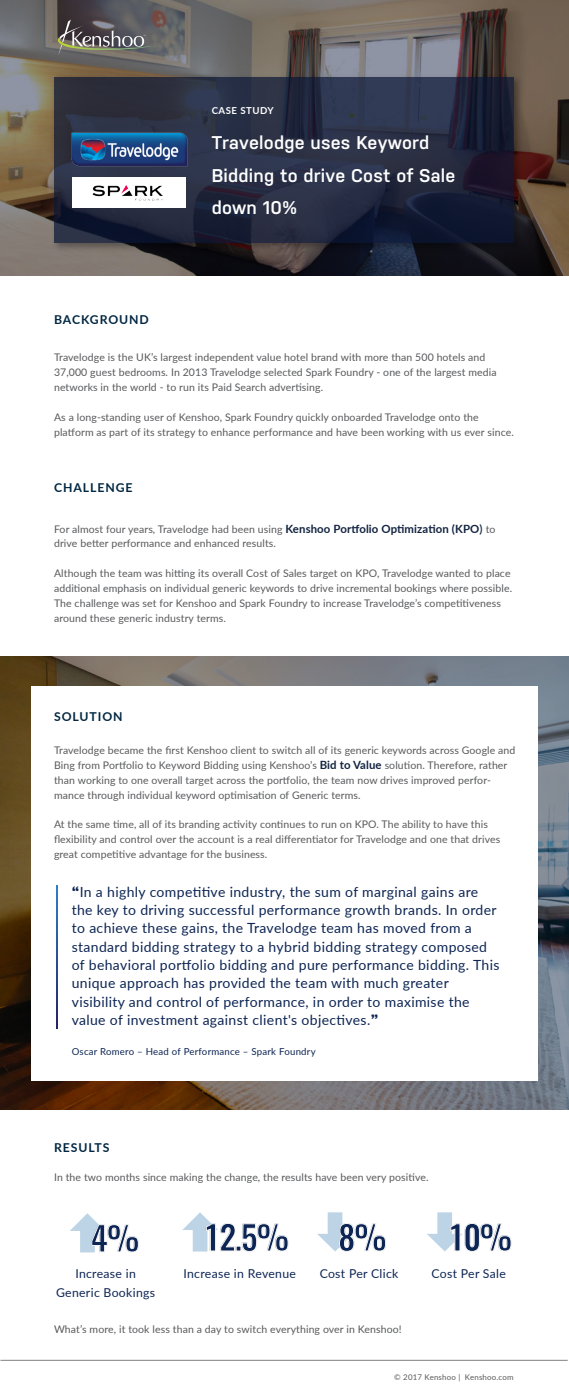
<style>
.page{position:relative;width:569px;height:1398px;background:#fff}
.page>*{position:absolute;margin:0;border:0;box-sizing:border-box;transform-origin:0 0}
.t1{font:600 33.6px "Oswald";color:#0d2554}
.t2{font:600 18.38px/32.4px "Nudista";letter-spacing:.01em;color:#fff}
.t3{font:14px/18.4px "Lato";letter-spacing:.025em;color:#0d2554}
.t4{font:12.25px/18.4px "Lato";letter-spacing:.025em;color:#0d2554;text-align:center}
.t5{font:700 12.25px "Lato";letter-spacing:.075em;color:#022742}
.t6{font:10.5px/14.9px "Lato";letter-spacing:.01em;color:#58595b}
.t7{font:9.62px "Lato";letter-spacing:.025em;color:#0d2554}
.t8{font:700 9.62px "Lato";letter-spacing:.05em;color:#fff}
.t9{font:7.88px "Lato";letter-spacing:.025em;color:#58595b}
.s1{font-weight:700;font-size:11.38px;color:#11223f}
.s2{font-weight:600;font-size:11.38px;color:#11223f}
.s3{font-family:"Britannic";font-weight:700;font-size:15.75px}
</style>
<div class="page">
<svg style="left:0;top:0;width:568px;height:276px;background:#655d56"></svg>
<svg style="left:57px;top:19px;width:97px;height:37px;background:#6a6867"></svg>
<img style="left:50px;top:72px;width:475px;height:182px">
<svg style="left:54px;top:77px;width:460px;height:165px;background:#242a3f"></svg>
<img style="left:0;top:657px;width:568px;height:453px">
<div style="left:31px;top:686px;width:506px;height:394px;background:#fff"></div>
<svg style="left:56px;top:885px;width:2px;height:143px"></svg>
<hr style="left:0;top:1359px;width:567px;height:1px;background:#808184">
<svg style="left:70px;top:1213px;width:69px;height:39px"></svg>
<svg style="left:182px;top:1212px;width:106px;height:40px"></svg>
<svg style="left:317px;top:1212px;width:69px;height:40px"></svg>
<svg style="left:427px;top:1212px;width:84px;height:40px"></svg>
<img style="left:70px;top:131px;width:119px;height:37px">
<div style="left:72px;top:177px;width:114px;height:31px;background:#fff"></div>
<img style="left:75px;top:165px;width:105px;height:53px">
<p class="t8" style="left:212px;top:104px;width:63px">CASE STUDY</p>
<h2 class="t2" style="left:212px;top:127px;width:245px">Travelodge uses Keyword<br>Bidding to drive Cost of Sale down 10%</h2>
<p class="t5" style="left:54px;top:310px;width:96px">BACKGROUND</p>
<p class="t6" style="left:54px;top:349px;width:444px">Travelodge is the UK’s largest independent value hotel brand with more than 500 hotels and<br>37,000 guest bedrooms. In 2013 Travelodge selected Spark Foundry - one of the largest media networks in the world - to run its Paid Search advertising.</p>
<p class="t6" style="left:54px;top:409px;width:461px">As a long-standing user of Kenshoo, Spark Foundry quickly onboarded Travelodge onto the platform as part of its strategy to enhance performance and have been working with us ever since.</p>
<p class="t5" style="left:54px;top:478px;width:80px">CHALLENGE</p>
<p class="t6" style="left:54px;top:521px;width:443px">For almost four years, Travelodge had been using <span class="s1">Kenshoo Portfolio Optimization (KPO</span><span class="s2">)</span> to drive better performance and enhanced results.</p>
<p class="t6" style="left:54px;top:565px;width:459px">Although the team was hitting its overall Cost of Sales target on KPO, Travelodge wanted to place additional emphasis on individual generic keywords to drive incremental bookings where possible.<br>The challenge was set for Kenshoo and Spark Foundry to increase Travelodge’s competitiveness around these generic industry terms.</p>
<p class="t5" style="left:54px;top:708px;width:70px">SOLUTION</p>
<p class="t6" style="left:54px;top:742px;width:463px">Travelodge became the first Kenshoo client to switch all of its generic keywords across Google and Bing from Portfolio to Keyword Bidding using Kenshoo’s <span class="s1">Bid to Value</span> solution. Therefore, rather than working to one overall target across the portfolio, the team now drives improved perfor&shy;mance through individual keyword optimisation of Generic terms.</p>
<p class="t6" style="left:54px;top:816px;width:448px">At the same time, all of its branding activity continues to run on KPO. The ability to have this flexibility and control over the account is a real differentiator for Travelodge and one that drives great competitive advantage for the business.</p>
<p class="t3" style="left:72px;top:881px;width:429px"><span class="s3">“</span>In a highly competitive industry, the sum of marginal gains are the key to driving successful performance growth brands. In order to achieve these gains, the Travelodge team has moved from a standard bidding strategy to a hybrid bidding strategy composed of behavioral portfolio bidding and pure performance bidding. This unique approach has provided the team with much greater visibility and control of performance, in order to maximise the value of investment against client's objectives.<span class="s3">”</span></p>
<p class="t7" style="left:72px;top:1044px;width:245px">Oscar Romero – Head of Performance – Spark Foundry</p>
<p class="t5" style="left:54px;top:1138px;width:57px">RESULTS</p>
<p class="t6" style="left:54px;top:1169px;width:376px">In the two months since making the change, the results have been very positive.</p>
<h1 class="t1" style="left:91px;top:1214px;width:51px">4%</h1>
<h1 class="t1" style="left:203px;top:1213px;width:88px">12.5%</h1>
<p class="t4" style="left:56px;top:1264px;width:101px">Increase in<br>Generic Bookings</p>
<p class="t4" style="left:183px;top:1264px;width:114px">Increase in Revenue</p>
<h1 class="t1" style="left:338px;top:1213px;width:50px">8%</h1>
<p class="t4" style="left:320px;top:1264px;width:80px">Cost Per Click</p>
<p class="t6" style="left:54px;top:1321px;width:349px">What’s more, it took less than a day to switch everything over in Kenshoo!</p>
<h1 class="t1" style="left:448px;top:1213px;width:66px">10%</h1>
<p class="t4" style="left:431px;top:1264px;width:76px">Cost Per Sale</p>
<p class="t9" style="left:394px;top:1371px;width:121px">© 2017 Kenshoo | Kenshoo.com</p>
</div>
